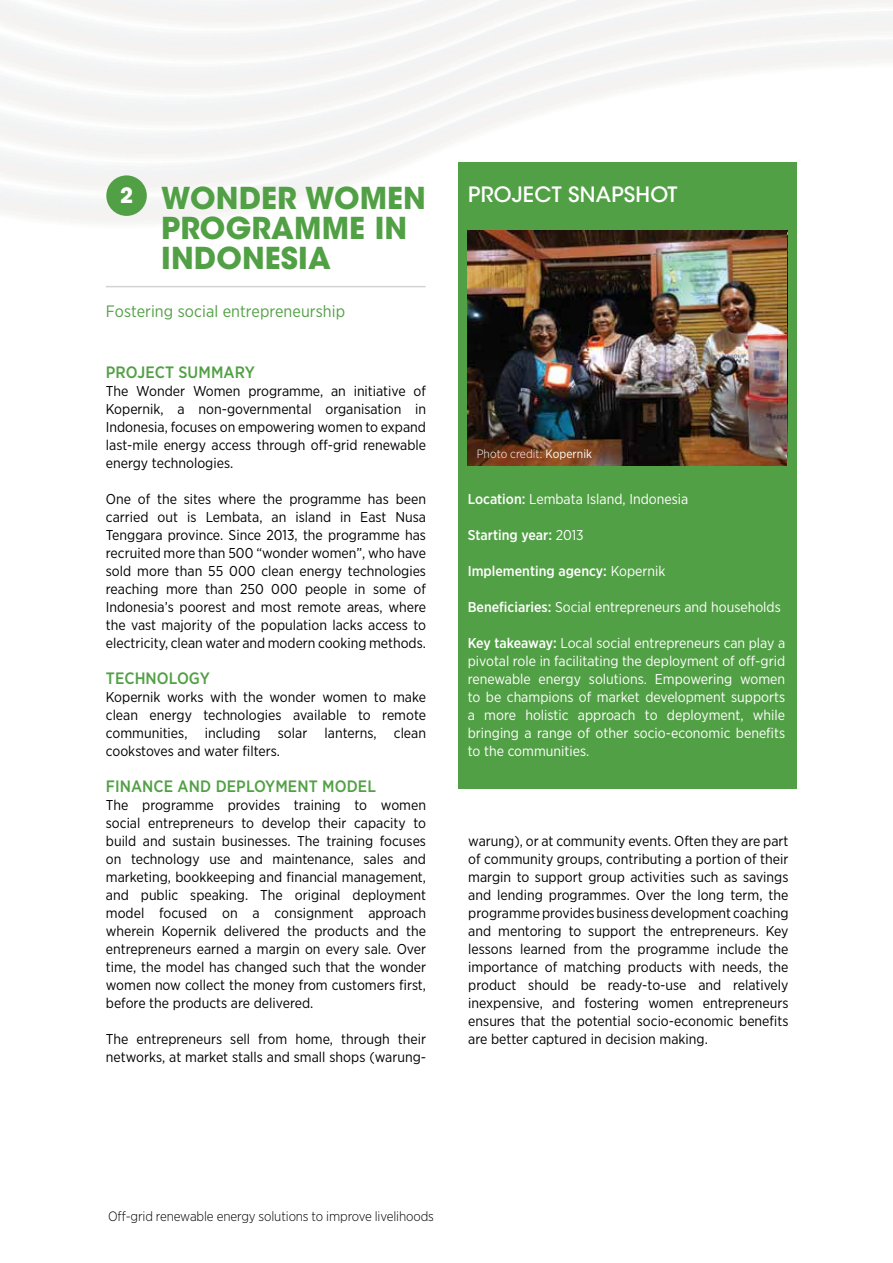
<style>
.page{position:relative;width:893px;height:1263px;background:#fff}
.page>*{position:absolute;margin:0;border:0;box-sizing:border-box;transform-origin:0 0}
.t1{font:700 30px/30px "ITC Avant Garde Std";letter-spacing:.005em;color:#52a045}
.t2{font:500 21px "ITC Avant Garde Std";letter-spacing:.01em;color:#fff}
.t3{font:700 21px "ITC Avant Garde Std";color:#fff}
.t4{font:500 16.5px "Gotham Narrow";letter-spacing:.005em;color:#52a045}
.t5{font:16.5px "Gotham Narrow";letter-spacing:.005em;color:#52a045}
.t6{font:14.25px/18px "Gotham Narrow";color:#000;text-align:justify}
.t7{font:14.25px/18px "Gotham Narrow";color:#fff;text-align:justify}
.t8{font:500 14.25px "Gotham Narrow";color:#fff}
.t9{font:300 13.5px "Gotham Narrow";letter-spacing:-.01em;color:#000}
.t10{font:300 12px "Gotham Narrow";letter-spacing:.005em;color:#fff}
.s1{font-weight:400}
.s2{font-weight:500}
</style>
<div class="page">
<img style="left:0;top:0;width:893px;height:789px">
<div style="left:458px;top:162px;width:338px;height:627px;background:#52a045"></div>
<hr style="left:106px;top:286px;width:320px;height:1px;background:#d1d3d4">
<img style="left:468px;top:230px;width:319px;height:236px">
<div style="left:106px;top:175px;width:41px;height:41px;background:#52a045;border-radius:50%"></div>
<h1 class="t1" style="left:161px;top:183px;width:266px">WONDER WOMEN<br>PROGRAMME IN<br>INDONESIA</h1>
<p class="t5" style="left:106px;top:301px;width:241px">Fostering social entrepreneurship</p>
<h2 class="t3" style="left:120px;top:182px;width:14px">2</h2>
<h2 class="t2" style="left:468px;top:182px;width:211px">PROJECT SNAPSHOT</h2>
<p class="t4" style="left:106px;top:362px;width:150px">PROJECT SUMMARY</p>
<p class="t6" style="left:106px;top:382px;width:322px">The Wonder Women programme, an initiative of Kopernik, a non-governmental organisation in Indonesia, focuses on empowering women to expand last-mile energy access through off-grid renewable energy technologies.</p>
<p class="t6" style="left:106px;top:490px;width:322px">One of the sites where the programme has been carried out is Lembata, an island in East Nusa Tenggara province. Since 2013, the programme has recruited more than 500 “wonder women”, who have sold more than 55 000 clean energy technologies reaching more than 250 000 people in some of Indonesia’s poorest and most remote areas, where the vast majority of the population lacks access to electricity, clean water and modern cooking methods.</p>
<p class="t4" style="left:106px;top:668px;width:105px">TECHNOLOGY</p>
<p class="t6" style="left:106px;top:688px;width:322px">Kopernik works with the wonder women to make clean energy technologies available to remote communities, including solar lanterns, clean cookstoves and water filters.</p>
<p class="t4" style="left:106px;top:776px;width:272px">FINANCE AND DEPLOYMENT MODEL</p>
<p class="t6" style="left:106px;top:796px;width:322px">The programme provides training to women social entrepreneurs to develop their capacity to build and sustain businesses. The training focuses on technology use and maintenance, sales and marketing, bookkeeping and financial management, and public speaking. The original deployment model focused on a consignment approach wherein Kopernik delivered the products and the entrepreneurs earned a margin on every sale. Over time, the model has changed such that the wonder women now collect the money from customers first, before the products are delivered.</p>
<p class="t6" style="left:106px;top:1030px;width:322px">The entrepreneurs sell from home, through their networks, at market stalls and small shops (warung-</p>
<p class="t10" style="left:477px;top:446px;width:117px">Photo credit: <span class="s1">Kopernik</span></p>
<p class="t7" style="left:468px;top:490px;width:222px"><span class="s2">Location:</span> Lembata Island, Indonesia</p>
<p class="t8" style="left:468px;top:526px;width:117px">Starting year: <span class="s1">2013</span></p>
<p class="t8" style="left:468px;top:562px;width:199px">Implementing agency: <span class="s1">Kopernik</span></p>
<p class="t7" style="left:468px;top:598px;width:315px"><span class="s2">Beneficiaries:</span> Social entrepreneurs and households</p>
<p class="t7" style="left:468px;top:634px;width:319px"><span class="s2">Key takeaway:</span> Local social entrepreneurs can play a pivotal role in facilitating the deployment of off-grid renewable energy solutions. Empowering women to be champions of market development supports a more holistic approach to deployment, while bringing a range of other socio-economic benefits to the communities.</p>
<p class="t6" style="left:468px;top:832px;width:322px">warung), or at community events. Often they are part of community groups, contributing a portion of their margin to support group activities such as savings and lending programmes. Over the long term, the programme provides business development coaching and mentoring to support the entrepreneurs. Key lessons learned from the programme include the importance of matching products with needs, the product should be ready-to-use and relatively inexpensive, and fostering women entrepreneurs ensures that the potential socio-economic benefits are better captured in decision making.</p>
<p class="t9" style="left:108px;top:1207px;width:327px">Off-grid renewable energy solutions to improve livelihoods</p>
</div>
